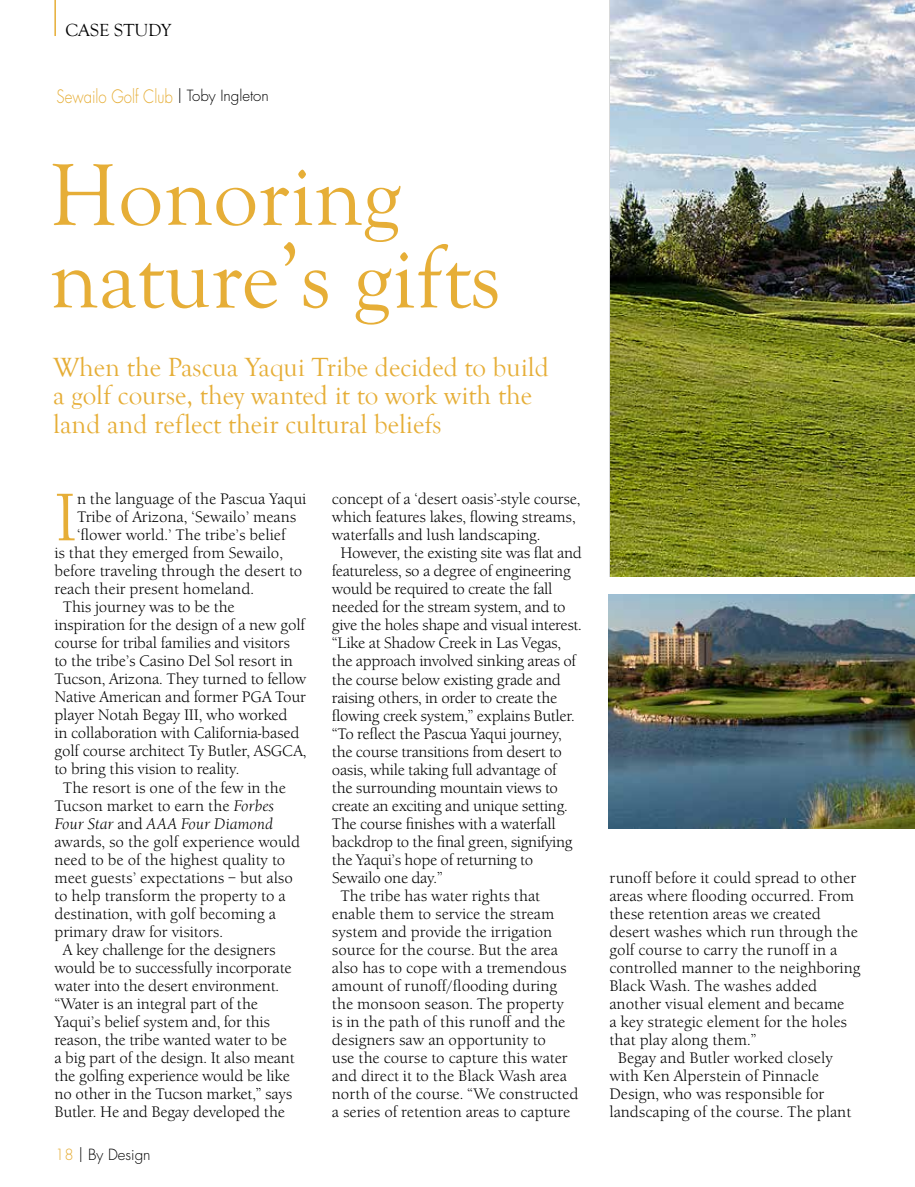
<style>
.page{position:relative;width:915px;height:1187px;background:#fff}
.page>*{position:absolute;margin:0;border:0;box-sizing:border-box;transform-origin:0 0}
.t1{font:90px/82.5px "Goudy Old Style T";color:#e6ae37}
.t2{font:69.75px "Berkeley Old ITC";color:#e6ae37}
.t3{font:27px/28.5px "Goudy Old Style T";color:#e6ae37}
.t4{font:300 18px "Futura";color:#e6ae37;scale:.83 1}
.t5{font:18px "Goudy Old Style T";color:#000}
.t6{font:15.75px "Berkeley Old ITC";letter-spacing:-.01em;color:#000}
.t7{font:italic 15.75px "Berkeley Old ITC";color:#000}
.t8{font:300 15px "Futura";color:#000}
.s1{color:#000}
.s2{font-size:15px;color:#000}
.s3{font-style:italic}
.s4{font-style:normal}
.s5{color:#e6ae37}
.s6{font-size:18px}
</style>
<div class="page">
<hr style="left:54px;top:0;width:2px;height:36px;background:#e6ae37">
<img style="left:610px;top:0;width:304px;height:576px">
<img style="left:608px;top:594px;width:306px;height:234px">
<p class="t5" style="left:65px;top:20px;width:107px">CASE STUDY</p>
<p class="t4" style="left:57px;top:85px;width:257px">Sewailo Golf Club <span class="s1">|</span> <span class="s2">Toby Ingleton</span></p>
<h1 class="t1" style="left:49px;top:156px;width:453px">Honoring nature’s gifts</h1>
<h3 class="t3" style="left:53px;top:353px;width:497px">When the Pascua Yaqui Tribe decided to build a golf course, they wanted it to work with the land and reflect their cultural beliefs</h3>
<h2 class="t2" style="left:54px;top:477px;width:24px">I</h2>
<p class="t6" style="left:77px;top:490px;width:231px">n the language of the Pascua Yaqui</p>
<p class="t6" style="left:77px;top:508px;width:221px">Tribe of Arizona, ‘Sewailo’ means</p>
<p class="t6" style="left:77px;top:526px;width:210px">‘flower world.’ The tribe’s belief</p>
<p class="t6" style="left:54px;top:544px;width:230px">is that they emerged from Sewailo,</p>
<p class="t6" style="left:54px;top:562px;width:249px">before traveling through the desert to</p>
<p class="t6" style="left:54px;top:580px;width:201px">reach their present homeland.</p>
<p class="t6" style="left:63px;top:598px;width:173px">This journey was to be the</p>
<p class="t6" style="left:54px;top:616px;width:252px">inspiration for the design of a new golf</p>
<p class="t6" style="left:54px;top:634px;width:237px">course for tribal families and visitors</p>
<p class="t6" style="left:54px;top:652px;width:240px">to the tribe’s Casino Del Sol resort in</p>
<p class="t6" style="left:54px;top:670px;width:253px">Tucson, Arizona. They turned to fellow</p>
<p class="t6" style="left:54px;top:688px;width:253px">Native American and former PGA Tour</p>
<p class="t6" style="left:54px;top:706px;width:234px">player Notah Begay III, who worked</p>
<p class="t6" style="left:54px;top:724px;width:246px">in collaboration with California-based</p>
<p class="t6" style="left:54px;top:742px;width:253px">golf course architect Ty Butler, ASGCA,</p>
<p class="t6" style="left:54px;top:760px;width:186px">to bring this vision to reality.</p>
<p class="t6" style="left:63px;top:778px;width:224px">The resort is one of the few in the</p>
<p class="t6" style="left:54px;top:796px;width:221px">Tucson market to earn the <span class="s3">Forbes</span></p>
<p class="t7" style="left:54px;top:813px;width:220px">Four Star <span class="s4">and</span> AAA Four Diamond</p>
<p class="t6" style="left:54px;top:832px;width:247px">awards, so the golf experience would</p>
<p class="t6" style="left:54px;top:850px;width:232px">need to be of the highest quality to</p>
<p class="t6" style="left:54px;top:868px;width:240px">meet guests’ expectations – but also</p>
<p class="t6" style="left:54px;top:886px;width:233px">to help transform the property to a</p>
<p class="t6" style="left:54px;top:904px;width:223px">destination, with golf becoming a</p>
<p class="t6" style="left:54px;top:922px;width:170px">primary draw for visitors.</p>
<p class="t6" style="left:63px;top:940px;width:214px">A key challenge for the designers</p>
<p class="t6" style="left:54px;top:958px;width:238px">would be to successfully incorporate</p>
<p class="t6" style="left:54px;top:976px;width:226px">water into the desert environment.</p>
<p class="t6" style="left:54px;top:994px;width:205px">“Water is an integral part of the</p>
<p class="t6" style="left:54px;top:1012px;width:217px">Yaqui’s belief system and, for this</p>
<p class="t6" style="left:54px;top:1030px;width:234px">reason, the tribe wanted water to be</p>
<p class="t6" style="left:54px;top:1048px;width:242px">a big part of the design. It also meant</p>
<p class="t6" style="left:54px;top:1066px;width:237px">the golfing experience would be like</p>
<p class="t6" style="left:54px;top:1084px;width:239px">no other in the Tucson market,” says</p>
<p class="t6" style="left:54px;top:1102px;width:232px">Butler. He and Begay developed the</p>
<p class="t8" style="left:55px;top:1144px;width:97px"><span class="s5">18</span> <span class="s6">|</span> By Design</p>
<p class="t6" style="left:332px;top:490px;width:250px">concept of a ‘desert oasis’-style course,</p>
<p class="t6" style="left:332px;top:508px;width:245px">which features lakes, flowing streams,</p>
<p class="t6" style="left:332px;top:526px;width:210px">waterfalls and lush landscaping.</p>
<p class="t6" style="left:340px;top:544px;width:243px">However, the existing site was flat and</p>
<p class="t6" style="left:332px;top:562px;width:240px">featureless, so a degree of engineering</p>
<p class="t6" style="left:332px;top:580px;width:222px">would be required to create the fall</p>
<p class="t6" style="left:332px;top:598px;width:235px">needed for the stream system, and to</p>
<p class="t6" style="left:332px;top:616px;width:251px">give the holes shape and visual interest.</p>
<p class="t6" style="left:332px;top:634px;width:230px">“Like at Shadow Creek in Las Vegas,</p>
<p class="t6" style="left:332px;top:652px;width:245px">the approach involved sinking areas of</p>
<p class="t6" style="left:332px;top:670px;width:230px">the course below existing grade and</p>
<p class="t6" style="left:332px;top:688px;width:227px">raising others, in order to create the</p>
<p class="t6" style="left:332px;top:706px;width:244px">flowing creek system,” explains Butler.</p>
<p class="t6" style="left:332px;top:724px;width:231px">“To reflect the Pascua Yaqui journey,</p>
<p class="t6" style="left:332px;top:742px;width:231px">the course transitions from desert to</p>
<p class="t6" style="left:332px;top:760px;width:226px">oasis, while taking full advantage of</p>
<p class="t6" style="left:332px;top:778px;width:227px">the surrounding mountain views to</p>
<p class="t6" style="left:332px;top:796px;width:237px">create an exciting and unique setting.</p>
<p class="t6" style="left:332px;top:814px;width:225px">The course finishes with a waterfall</p>
<p class="t6" style="left:332px;top:832px;width:242px">backdrop to the final green, signifying</p>
<p class="t6" style="left:332px;top:850px;width:203px">the Yaqui’s hope of returning to</p>
<p class="t6" style="left:332px;top:868px;width:112px">Sewailo one day.”</p>
<p class="t6" style="left:340px;top:886px;width:201px">The tribe has water rights that</p>
<p class="t6" style="left:332px;top:904px;width:224px">enable them to service the stream</p>
<p class="t6" style="left:332px;top:922px;width:222px">system and provide the irrigation</p>
<p class="t6" style="left:332px;top:940px;width:227px">source for the course. But the area</p>
<p class="t6" style="left:332px;top:958px;width:236px">also has to cope with a tremendous</p>
<p class="t6" style="left:332px;top:976px;width:227px">amount of runoff/flooding during</p>
<p class="t6" style="left:332px;top:994px;width:233px">the monsoon season. The property</p>
<p class="t6" style="left:332px;top:1012px;width:235px">is in the path of this runoff and the</p>
<p class="t6" style="left:332px;top:1030px;width:215px">designers saw an opportunity to</p>
<p class="t6" style="left:332px;top:1048px;width:237px">use the course to capture this water</p>
<p class="t6" style="left:332px;top:1066px;width:236px">and direct it to the Black Wash area</p>
<p class="t6" style="left:332px;top:1084px;width:248px">north of the course. “We constructed</p>
<p class="t6" style="left:332px;top:1102px;width:240px">a series of retention areas to capture</p>
<p class="t6" style="left:609px;top:868px;width:248px">runoff before it could spread to other</p>
<p class="t6" style="left:609px;top:886px;width:246px">areas where flooding occurred. From</p>
<p class="t6" style="left:609px;top:904px;width:213px">these retention areas we created</p>
<p class="t6" style="left:609px;top:922px;width:250px">desert washes which run through the</p>
<p class="t6" style="left:609px;top:940px;width:229px">golf course to carry the runoff in a</p>
<p class="t6" style="left:609px;top:958px;width:253px">controlled manner to the neighboring</p>
<p class="t6" style="left:609px;top:976px;width:209px">Black Wash. The washes added</p>
<p class="t6" style="left:609px;top:994px;width:236px">another visual element and became</p>
<p class="t6" style="left:609px;top:1012px;width:239px">a key strategic element for the holes</p>
<p class="t6" style="left:609px;top:1030px;width:149px">that play along them.”</p>
<p class="t6" style="left:617px;top:1048px;width:216px">Begay and Butler worked closely</p>
<p class="t6" style="left:609px;top:1066px;width:211px">with Ken Alperstein of Pinnacle</p>
<p class="t6" style="left:609px;top:1084px;width:216px">Design, who was responsible for</p>
<p class="t6" style="left:609px;top:1102px;width:243px">landscaping of the course. The plant</p>
</div>
